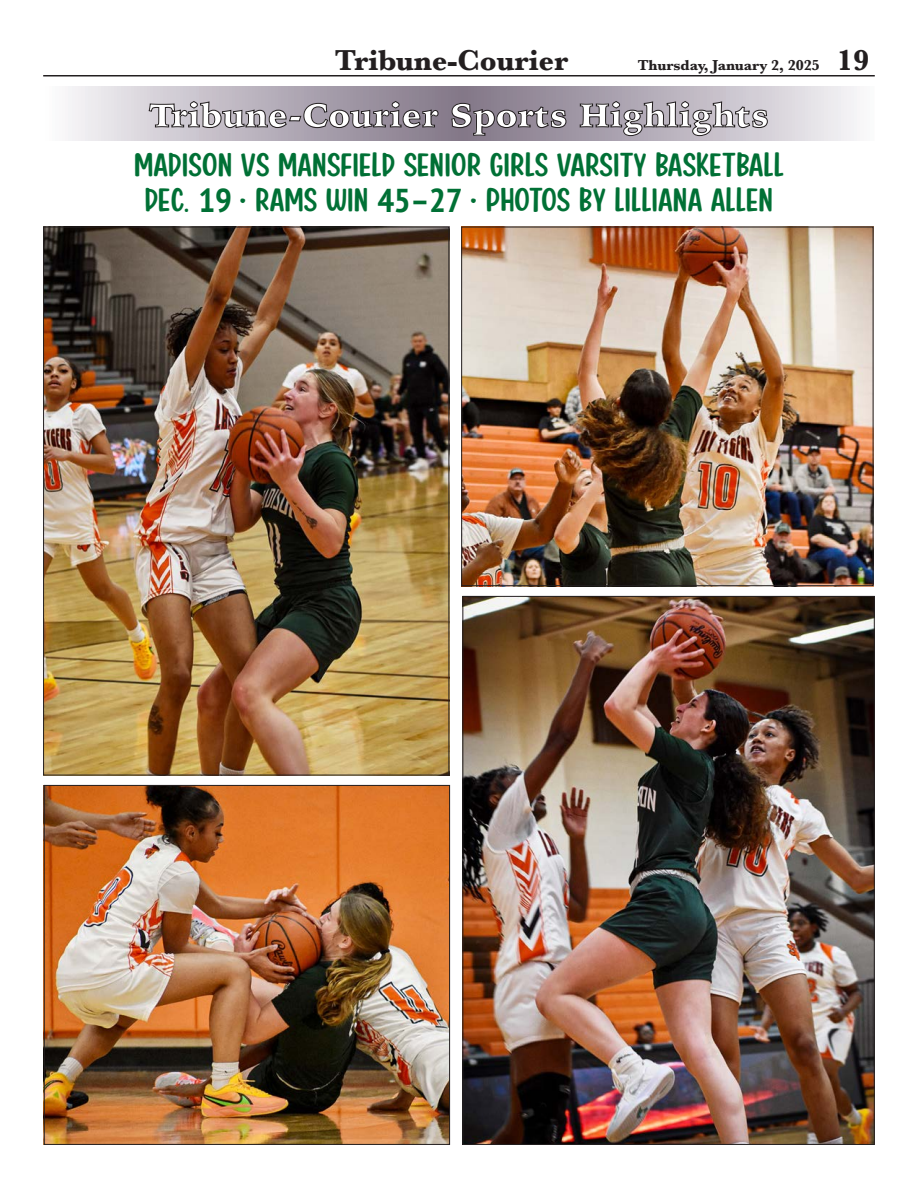
<style>
.page{position:relative;width:918px;height:1188px;background:#fff}
.page>*{position:absolute;margin:0;border:0;box-sizing:border-box;transform-origin:0 0}
.t1{font:36px/34.5px "Pottery Wheel";letter-spacing:.02em;color:#007035;scale:1.07 1}
.t2{font:900 33px "Iowan Old Style";letter-spacing:.01em;color:#fff}
.t3{font:700 30px "Baskerville";letter-spacing:-.005em;color:#231f20}
.t4{font:700 15px "Baskerville";letter-spacing:-.005em;color:#231f20}
.s1{font-size:30px}
.s2{font-family:"PT Sans";font-weight:700;font-stretch:condensed;font-size:33px}
</style>
<div class="page">
<hr style="left:43px;top:75px;width:832px;height:1px;background:#231f20">
<svg style="left:68px;top:86px;width:789px;height:54px;background:#c2bcc5"></svg>
<svg style="left:149px;top:101px;width:289px;height:27px;background:#968f9a"></svg>
<svg style="left:451px;top:99px;width:115px;height:37px;background:#7f7683"></svg>
<svg style="left:580px;top:99px;width:188px;height:37px;background:#a29ca5"></svg>
<img style="left:45px;top:229px;width:402px;height:544px">
<img style="left:464px;top:598px;width:409px;height:545px">
<img style="left:46px;top:787px;width:402px;height:356px">
<div style="left:44px;top:785px;width:406px;height:360px;border:1px solid #231f20"></div>
<img style="left:463px;top:229px;width:408px;height:355px">
<div style="left:461px;top:227px;width:412px;height:359px;border:1px solid #231f20"></div>
<p class="t3" style="left:335px;top:39px;width:235px">Tribune-Courier</p>
<p class="t4" style="left:638px;top:55px;width:233px">Thursday, January 2, 2025 <span class="s1">19</span></p>
<p class="t2" style="left:149px;top:93px;width:621px">Tribune-Courier Sports Highlights</p>
<p class="t1" style="left:134px;top:147px;width:608px">MADISON VS MANSFIELD SENIOR GIRLS VARSITY BASKETBALL<br>DEC. <span class="s2">19</span> • RAMS WIN <span class="s2">45–27</span> • PHOTOS BY LILLIANA ALLEN</p>
</div>
